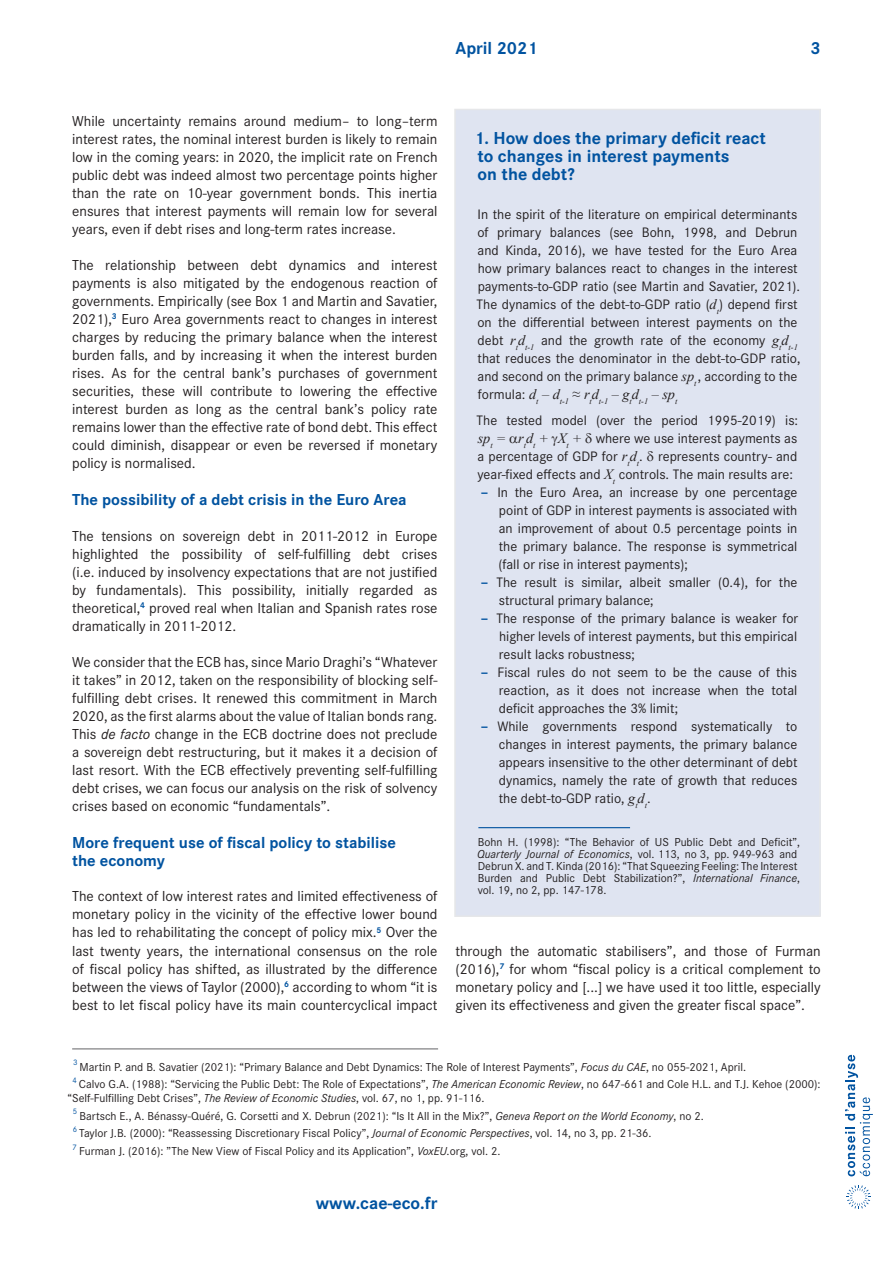
<style>
.page{position:relative;width:893px;height:1263px;background:#fff}
.page>*{position:absolute;margin:0;border:0;box-sizing:border-box;transform-origin:0 0}
.Encadré___Titre{font:700 18px/18px "Corporate S";color:#0153a0}
.Intertitre___Niveau{font:700 16.5px/18px "Corporate S";color:#0153a0}
.Texte___Normal{font:15px/18px "Corporate S";color:#231f20;text-align:justify}
.Encadré___Texte{font:14.25px/18px "Corporate S";color:#231f20;text-align:justify}
.Texte___Note_BdP_sui{font:12px/13.5px "Corporate S";color:#231f20}
.Encadré___Note_BdP_s{font:12px/12px "Corporate S";color:#231f20}
.Texte___Note_BdP{font:12px "Corporate S";color:#231f20}
.Encadré___Texte-2{font:italic 8.25px "Times New Roman";color:#231f20}
.Texte___Note_BdP_sui-2{font:8.25px "Corporate S";color:#0153a0}
.Texte___Note_BdP-2{font:8.25px "Corporate S";color:#0153a0}
.s1{font-style:italic}
.s2{font-family:"Times New Roman";font-style:italic}
.s3{font-weight:700;font-size:15px;color:#0153a0}
</style>
<div class="page">
<svg style="left:845px;top:1055px;width:28px;height:121px"></svg>
<svg style="left:847px;top:1185px;width:24px;height:24px"></svg>
<hr style="left:72px;top:1048px;width:366px;height:1px;background:#636366">
<div style="left:455px;top:109px;width:365px;height:807px;background:#dfe4f1"></div>
<div style="left:454px;top:109px;width:367px;height:808px;border:2px solid #e6e7e9"></div>
<hr style="left:478px;top:827px;width:152px;height:1px;background:#0153a0">
<p class="Encadré___Titre" style="left:455px;top:39px;width:84px">April 2021</p>
<p class="Encadré___Titre" style="left:810px;top:39px;width:12px">3</p>
<p class="Texte___Normal" style="left:72px;top:111px;width:367px">While uncertainty remains around medium– to long–term interest rates, the nominal interest burden is likely to remain low in the coming years: in 2020, the implicit rate on French public debt was indeed almost two percentage points higher than the rate on 10-year government bonds. This inertia ensures that interest payments will remain low for several years, even if debt rises and long-term rates increase.</p>
<p class="Texte___Normal" style="left:72px;top:255px;width:367px">The relationship between debt dynamics and interest payments is also mitigated by the endogenous reaction of governments. Empirically (see Box 1 and Martin and Savatier, 2021),<sup>3</sup> Euro Area governments react to changes in interest charges by reducing the primary balance when the interest burden falls, and by increasing it when the interest burden rises. As for the central bank’s purchases of government securities, these will contribute to lowering the effective interest burden as long as the central bank’s policy rate remains lower than the effective rate of bond debt. This effect could diminish, disappear or even be reversed if monetary policy is normalised.</p>
<p class="Intertitre___Niveau" style="left:72px;top:490px;width:336px">The possibility of a debt crisis in the Euro Area</p>
<p class="Texte___Normal" style="left:72px;top:526px;width:367px">The tensions on sovereign debt in 2011-2012 in Europe highlighted the possibility of self-fulfilling debt crises (i.e. induced by insolvency expectations that are not justified by fundamentals). This possibility, initially regarded as theoretical,<sup>4</sup> proved real when Italian and Spanish rates rose dramatically in 2011-2012.</p>
<p class="Texte___Normal" style="left:72px;top:652px;width:367px">We consider that the ECB has, since Mario Draghi’s “Whatever it takes” in 2012, taken on the responsibility of blocking self&shy;fulfilling debt crises. It renewed this commitment in March 2020, as the first alarms about the value of Italian bonds rang.<br>This <span class="s1">de facto</span> change in the ECB doctrine does not preclude a sovereign debt restructuring, but it makes it a decision of last resort. With the ECB effectively preventing self-fulfilling debt crises, we can focus our analysis on the risk of solvency crises based on economic “fundamentals”.</p>
<p class="Intertitre___Niveau" style="left:72px;top:833px;width:325px">More frequent use of fiscal policy to stabilise the economy</p>
<p class="Texte___Normal" style="left:72px;top:887px;width:367px">The context of low interest rates and limited effectiveness of monetary policy in the vicinity of the effective lower bound has led to rehabilitating the concept of policy mix.<sup>5</sup> Over the last twenty years, the international consensus on the role of fiscal policy has shifted, as illustrated by the difference between the views of Taylor (2000),<sup>6</sup> according to whom “it is best to let fiscal policy have its main countercyclical impact</p>
<p class="Encadré___Titre" style="left:474px;top:128px;width:293px">1. How does the primary deficit react to changes in interest payments<br>on the debt?</p>
<p class="Encadré___Texte" style="left:477px;top:205px;width:325px;text-align:left">In the spirit of the literature on empirical determinants of primary balances (see Bohn, 1998, and Debrun and Kinda, 2016), we have tested for the Euro Area how primary balances react to changes in the interest payments-to-GDP ratio (see Martin and Savatier, 2021).<br>The dynamics of the debt-to-GDP ratio (<span class="s2">d</span><sub>t</sub>) depend first on the differential between interest payments on the debt <span class="s2">r</span><sub>t</sub><span class="s2">d</span><sub>t-1</sub> and the growth rate of the economy <span class="s2">g</span><sub>t</sub><span class="s2">d</span><sub>t-1 </sub>that reduces the denominator in the debt-to-GDP ratio, and second on the primary balance <span class="s2">sp</span><sub>t</sub>, according to the</p>
<p class="Encadré___Texte-2" style="left:478px;top:395px;width:201px"><sup>formula:</sup> <sup>d</sup>t <sup>–</sup> <sup>d</sup>t-1 <sup>≈</sup> <sup>r</sup>t<sup>d</sup>t-1 <sup>–</sup> <sup>g</sup>t<sup>d</sup>t-1 <sup>–</sup> <sup>sp</sup>t</p>
<p class="Encadré___Texte" style="left:477px;top:411px;width:323px">The tested model (over the period 1995-2019) is: <span class="s2">sp</span><sub>t</sub> <span class="s2">= r</span><sub>t</sub><span class="s2">d</span><sub>t</sub> <span class="s2">+ X</span><sub>t</sub> <span class="s2">+</span> where we use interest payments as a percentage of GDP for <span class="s2">r</span><sub>t</sub><span class="s2">d</span><sub>t</sub>. represents country- and year-fixed effects and <span class="s2">X</span><sub>t</sub> controls. The main results are:</p>
<p class="Encadré___Texte" style="left:498px;top:483px;width:300px;text-indent:-17px"><span class="s3">–</span> In the Euro Area, an increase by one percentage point of GDP in interest payments is associated with an improvement of about 0.5 percentage points in the primary balance. The response is symmetrical (fall or rise in interest payments);</p>
<p class="Encadré___Texte" style="left:499px;top:573px;width:300px;text-indent:-18px"><span class="s3">–</span> The result is similar, albeit smaller (0.4), for the structural primary balance;</p>
<p class="Encadré___Texte" style="left:499px;top:609px;width:301px;text-indent:-18px"><span class="s3">–</span> The response of the primary balance is weaker for higher levels of interest payments, but this empirical result lacks robustness;</p>
<p class="Encadré___Texte" style="left:499px;top:663px;width:300px;text-indent:-18px"><span class="s3">–</span> Fiscal rules do not seem to be the cause of this reaction, as it does not increase when the total deficit approaches the 3% limit;</p>
<p class="Encadré___Texte" style="left:499px;top:717px;width:300px;text-indent:-18px"><span class="s3">–</span> While governments respond systematically to changes in interest payments, the primary balance appears insensitive to the other determinant of debt dynamics, namely the rate of growth that reduces the debt-to-GDP ratio, <span class="s2">g</span><sub>t</sub><span class="s2">d</span><sub>t</sub>.</p>
<p class="Encadré___Note_BdP_s" style="left:477px;top:836px;width:324px">Bohn H. (1998): “The Behavior of US Public Debt and Deficit”, <span class="s1">Quarterly Journal of Economics</span>, vol. 113, no 3, pp. 949-963 and Debrun X. and T. Kinda (2016): “That Squeezing Feeling: The Interest Burden and Public Debt Stabilization?”, <span class="s1">International Finance</span>, vol. 19, no 2, pp. 147-178.</p>
<p class="Texte___Normal" style="left:455px;top:941px;width:367px">through the automatic stabilisers”, and those of Furman (2016),<sup>7</sup> for whom “fiscal policy is a critical complement to monetary policy and [...] we have used it too little, especially given its effectiveness and given the greater fiscal space”.</p>
<p class="Texte___Note_BdP-2" style="left:73px;top:1057px;width:6px">3</p>
<p class="Texte___Note_BdP" style="left:80px;top:1059px;width:668px">Martin P. and B. Savatier (2021): “Primary Balance and Debt Dynamics: The Role of Interest Payments”, <span class="s1">Focus du CAE</span>, no 055-2021, April.</p>
<p class="Texte___Note_BdP_sui-2" style="left:73px;top:1075px;width:6px">4</p>
<p class="Texte___Note_BdP_sui" style="left:68px;top:1077px;width:755px;text-indent:11px">Calvo G.A. (1988): “Servicing the Public Debt: The Role of Expectations”, <span class="s1">The American Economic Review</span>, no 647-661 and Cole H.L. and T.J. Kehoe (2000): “Self-Fulfilling Debt Crises”, <span class="s1">The Review of Economic Studies</span>, vol. 67, no 1, pp. 91-116.</p>
<p class="Texte___Note_BdP_sui-2" style="left:73px;top:1106px;width:6px">5</p>
<p class="Texte___Note_BdP_sui" style="left:79px;top:1108px;width:626px">Bartsch E., A. Bénassy-Quéré, G. Corsetti and X. Debrun (2021): “Is It All in the Mix?”, <span class="s1">Geneva Report on the World Economy</span>, no 2.</p>
<p class="Texte___Note_BdP_sui-2" style="left:73px;top:1124px;width:6px">6</p>
<p class="Texte___Note_BdP_sui" style="left:79px;top:1126px;width:574px">Taylor J.B. (2000): “Reassessing Discretionary Fiscal Policy”, <span class="s1">Journal of Economic Perspectives</span>, vol. 14, no 3, pp. 21-36.</p>
<p class="Texte___Note_BdP_sui-2" style="left:73px;top:1141px;width:6px">7</p>
<p class="Texte___Note_BdP_sui" style="left:79px;top:1144px;width:423px">Furman J. (2016): ”The New View of Fiscal Policy and its Application”, <span class="s1">VoxEU</span>.org, vol. 2.</p>
<p class="Encadré___Titre" style="left:316px;top:1193px;width:123px">www.cae-eco.fr</p>
</div>
